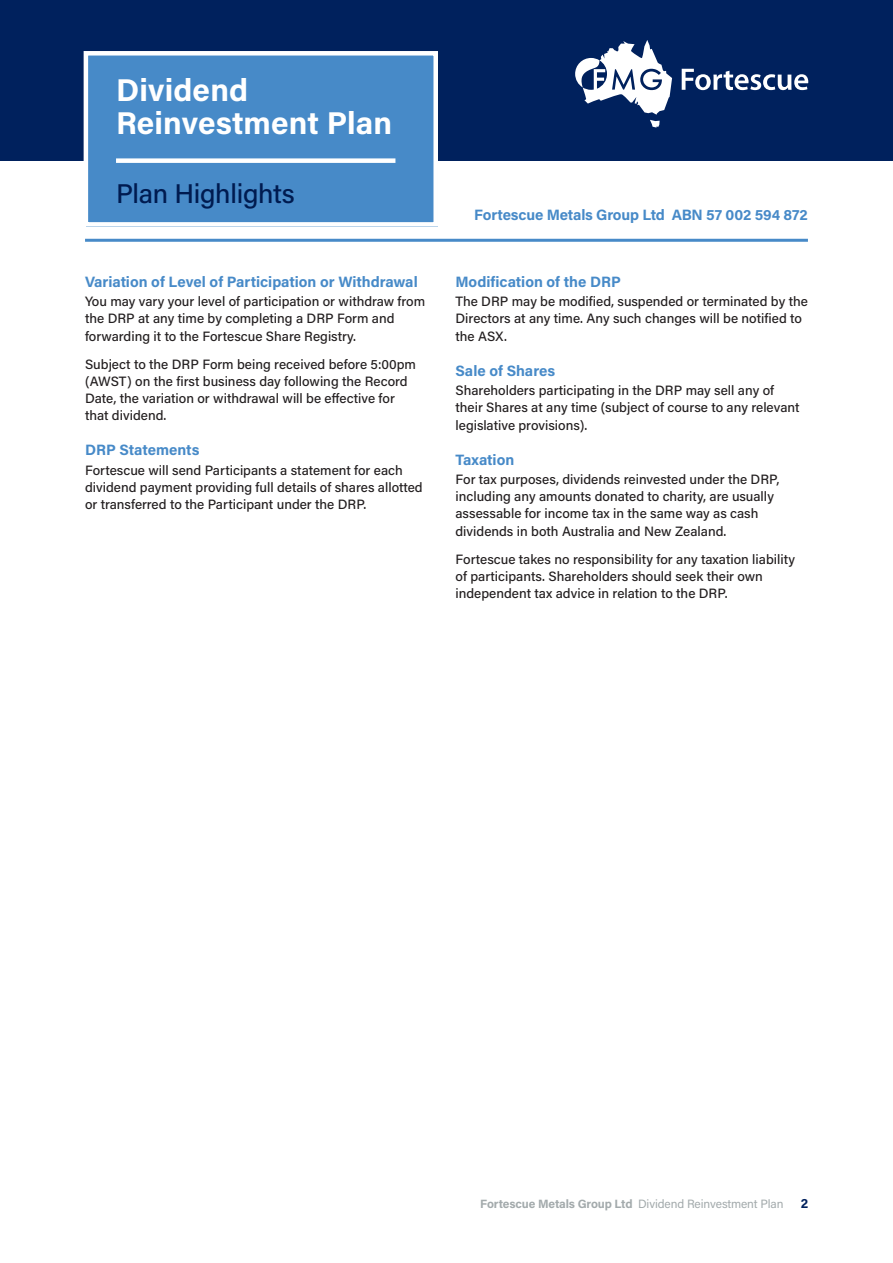
<style>
.page{position:relative;width:893px;height:1263px;background:#fff}
.page>*{position:absolute;margin:0;border:0;box-sizing:border-box;transform-origin:0 0}
.t1{font:700 31.5px/33.2px "Acumin Pro";letter-spacing:.005em;color:#fff}
.t2{font:500 27px "Acumin Pro";letter-spacing:-.01em;color:#001b50}
.Body_Sub{font:700 15px "Acumin Pro";letter-spacing:-.005em;color:#478ac8}
.body_copy{font:500 13.5px/17.2px "Acumin Pro";color:#231f20}
.t3{font:700 13.5px "Acumin Pro";color:#00215d}
.t4{font:12px "Acumin Pro";letter-spacing:-.01em;color:#a3aaac}
.s1{font-weight:700}
</style>
<div class="page">
<div style="left:0;top:0;width:893px;height:161px;background:#00215d"></div>
<svg style="left:650px;top:120px;width:10px;height:8px"></svg>
<svg style="left:575px;top:40px;width:97px;height:74px"></svg>
<svg style="left:682px;top:69px;width:126px;height:21px"></svg>
<div style="left:87px;top:53px;width:351px;height:174px;background:#478ac8"></div>
<hr style="left:85px;top:239px;width:723px;height:3px;background:#478ac8">
<div style="left:116px;top:158px;width:279px;height:5px;background:#fff"></div>
<div style="left:84px;top:51px;width:354px;height:176px;border:4px solid #fff"></div>
<p class="t1" style="left:116px;top:72px;width:278px">Dividend<br>Reinvestment Plan</p>
<p class="t2" style="left:116px;top:174px;width:180px">Plan Highlights</p>
<p class="Body_Sub" style="left:85px;top:271px;width:334px">Variation of Level of Participation or Withdrawal</p>
<p class="body_copy" style="left:85px;top:292px;width:342px">You may vary your level of participation or withdraw from the DRP at any time by completing a DRP Form and forwarding it to the Fortescue Share Registry.</p>
<p class="body_copy" style="left:85px;top:355px;width:332px">Subject to the DRP Form being received before 5:00pm (AWST) on the first business day following the Record Date, the variation or withdrawal will be effective for that dividend.</p>
<p class="Body_Sub" style="left:85px;top:439px;width:116px">DRP Statements</p>
<p class="body_copy" style="left:85px;top:461px;width:339px">Fortescue will send Participants a statement for each dividend payment providing full details of shares allotted or transferred to the Participant under the DRP.</p>
<p class="Body_Sub" style="left:474px;top:204px;width:335px">Fortescue Metals Group Ltd ABN 57 002 594 872</p>
<p class="Body_Sub" style="left:455px;top:271px;width:167px">Modification of the DRP</p>
<p class="body_copy" style="left:455px;top:292px;width:354px">The DRP may be modified, suspended or terminated by the<br>Directors at any time. Any such changes will be notified to the ASX.</p>
<p class="Body_Sub" style="left:455px;top:360px;width:101px">Sale of Shares</p>
<p class="body_copy" style="left:455px;top:381px;width:346px">Shareholders participating in the DRP may sell any of their Shares at any time (subject of course to any relevant legislative provisions).</p>
<p class="Body_Sub" style="left:455px;top:449px;width:60px">Taxation</p>
<p class="body_copy" style="left:455px;top:470px;width:325px">For tax purposes, dividends reinvested under the DRP, including any amounts donated to charity, are usually assessable for income tax in the same way as cash dividends in both Australia and New Zealand.</p>
<p class="body_copy" style="left:455px;top:550px;width:341px">Fortescue takes no responsibility for any taxation liability of participants. Shareholders should seek their own independent tax advice in relation to the DRP.</p>
<p class="t4" style="left:480px;top:1195px;width:305px"><span class="s1">Fortescue Metals Group Ltd</span> Dividend Reinvestment Plan</p>
<p class="t3" style="left:801px;top:1193px;width:9px">2</p>
</div>
